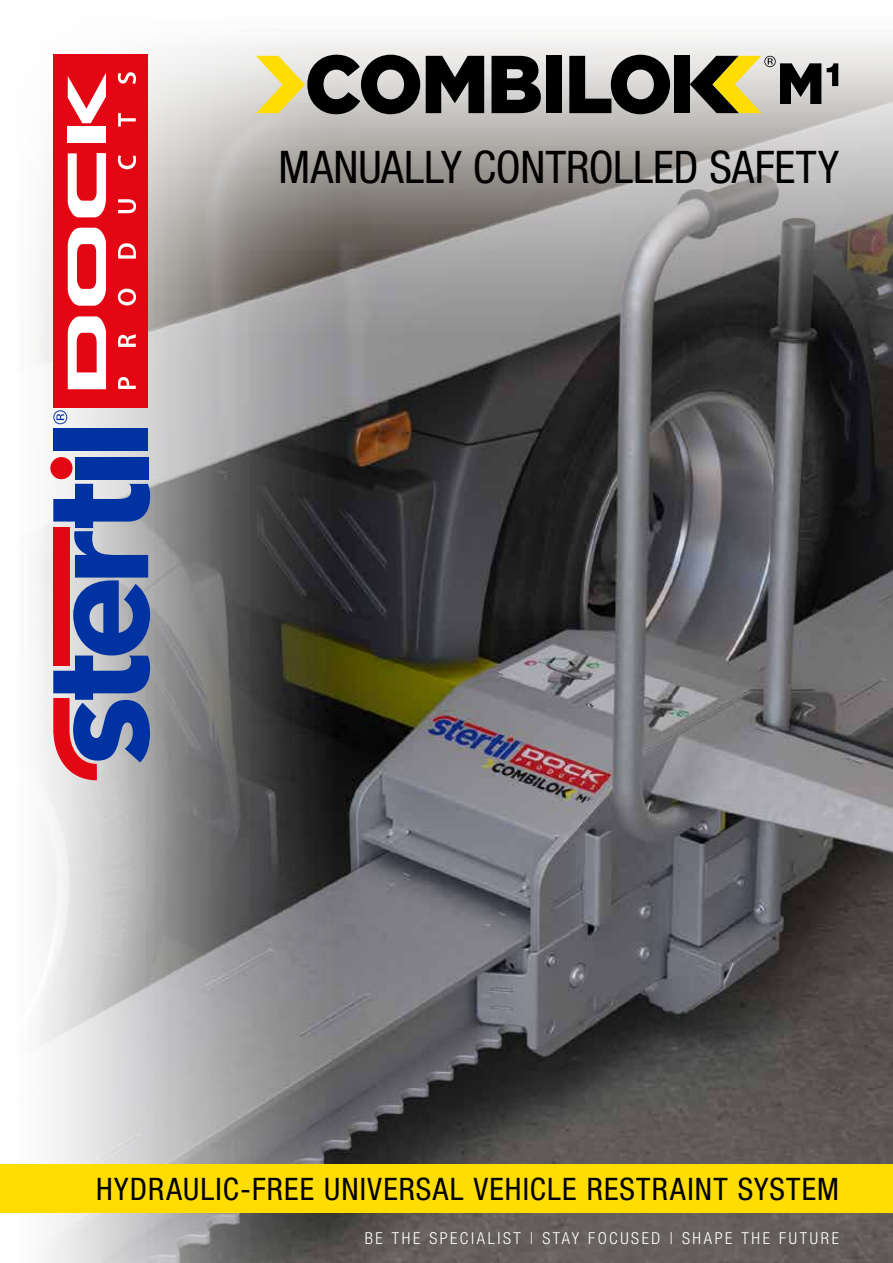
<style>
.page{position:relative;width:893px;height:1263px;background:#fff}
.page>*{position:absolute;margin:0;border:0;box-sizing:border-box;transform-origin:0 0}
.t1{font:condensed 45px "Helvetica Neue LT Pro";color:#000}
.t2{font:condensed 31.05px "Helvetica Neue LT Pro";letter-spacing:.04em;color:#000}
.t3{font:300 condensed 16.5px "Helvetica Neue LT Pro";letter-spacing:.155em;color:#fff}
</style>
<div class="page">
<img style="left:358px;top:359px;width:535px;height:904px">
<img style="left:358px;top:38px;width:535px;height:321px">
<img style="left:38px;top:40px;width:320px;height:1223px">
<div style="left:0;top:1164px;width:893px;height:49px;background:#fd0"></div>
<svg style="left:53px;top:410px;width:14px;height:14px"></svg>
<div style="left:50px;top:457px;width:23px;height:22px;background:#e30613;border-radius:50%"></div>
<div style="left:75px;top:457px;width:73px;height:22px;background:#0033a1"></div>
<div style="left:53px;top:428px;width:95px;height:23px;background:#0033a1"></div>
<svg style="left:53px;top:484px;width:98px;height:296px;background:#6c629a"></svg>
<div style="left:53px;top:55px;width:95px;height:353px;background:#e30613"></div>
<svg style="left:68px;top:316px;width:38px;height:73px"></svg>
<svg style="left:68px;top:228px;width:38px;height:78px"></svg>
<svg style="left:68px;top:153px;width:38px;height:64px"></svg>
<div style="left:68px;top:126px;width:38px;height:17px;background:#fff"></div>
<svg style="left:68px;top:73px;width:38px;height:50px"></svg>
<svg style="left:118px;top:377px;width:18px;height:12px"></svg>
<svg style="left:118px;top:334px;width:18px;height:13px"></svg>
<svg style="left:118px;top:289px;width:18px;height:16px"></svg>
<svg style="left:118px;top:243px;width:18px;height:16px"></svg>
<svg style="left:118px;top:199px;width:18px;height:14px"></svg>
<svg style="left:118px;top:155px;width:18px;height:14px"></svg>
<svg style="left:118px;top:113px;width:18px;height:14px"></svg>
<svg style="left:118px;top:72px;width:18px;height:12px"></svg>
<svg style="left:827px;top:63px;width:11px;height:23px"></svg>
<svg style="left:426px;top:56px;width:58px;height:57px;background:#353535"></svg>
<svg style="left:491px;top:56px;width:50px;height:57px;background:#2c2b2b"></svg>
<div style="left:546px;top:56px;width:16px;height:57px;background:#000"></div>
<svg style="left:569px;top:55px;width:101px;height:59px;background:#5d5c5c"></svg>
<div style="left:674px;top:56px;width:16px;height:57px;background:#000"></div>
<svg style="left:256px;top:55px;width:164px;height:59px;background:#898465"></svg>
<svg style="left:690px;top:56px;width:131px;height:57px;background:#958e67"></svg>
<h1 class="t1" style="left:279px;top:141px;width:562px">MANUALLY CONTROLLED SAFETY</h1>
<p class="t2" style="left:96px;top:1171px;width:744px">HYDRAULIC-FREE UNIVERSAL VEHICLE RESTRAINT SYSTEM</p>
<p class="t3" style="left:365px;top:1228px;width:476px">BE THE SPECIALIST | STAY FOCUSED | SHAPE THE FUTURE</p>
</div>
